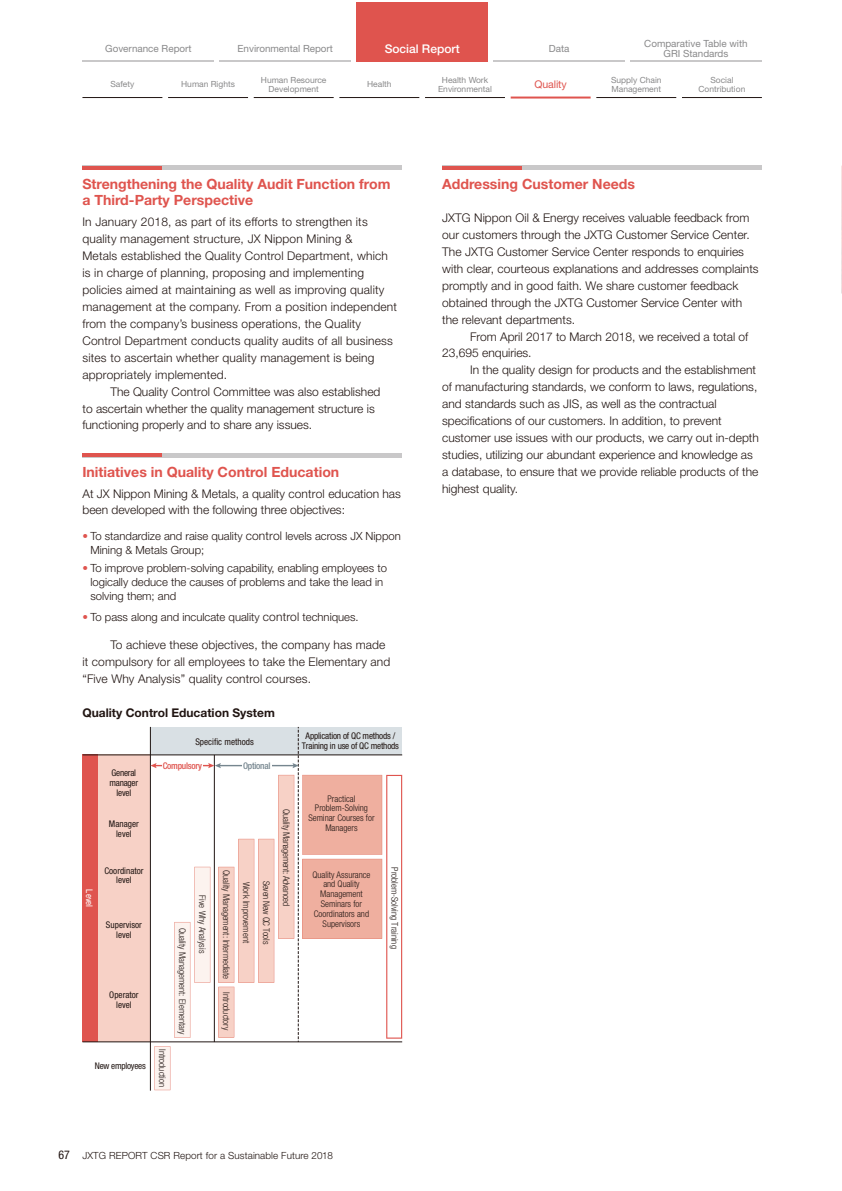
<style>
.page{position:relative;width:842px;height:1191px;background:#fff}
.page>*{position:absolute;margin:0;border:0;box-sizing:border-box;transform-origin:0 0}
.t1{font:700 14.1px/15.5px "Helvetica Neue LT Std";color:#df544e}
.t2{font:300 12px/16.9px "Helvetica Neue LT Std";letter-spacing:.005em;color:#211512}
.t3{font:700 12px "Helvetica Neue LT Std";color:#211512}
.t4{font:500 12px "Helvetica Neue LT Std";color:#fff}
.t5{font:300 11.3px/14.1px "Helvetica Neue LT Std";color:#211512}
.t6{font:10.6px "Helvetica Neue LT Std";letter-spacing:-.01em;color:#df544e}
.t7{font:9.9px/10.2px "Helvetica Neue LT Std";color:#89898a;text-align:center}
.t8{font:300 9.9px "Helvetica Neue LT Std";letter-spacing:.01em;color:#211512}
.t9{font:300 condensed 9.2px/9.9px "Helvetica Neue LT Std";color:#211613;text-align:center}
.t10{font:condensed 9.2px/9.9px "Helvetica Neue LT Std";letter-spacing:-.02em;color:#211613;text-align:center}
.t11{font:condensed 9.2px/9.9px "Helvetica Neue LT Std";color:#211613;text-align:center}
.t12{font:300 condensed 9.2px "Helvetica Neue LT Std";letter-spacing:-.025em;color:#211613}
.t13{font:500 condensed 9.2px "Helvetica Neue LT Std";letter-spacing:-.025em;color:#df544e}
.t14{font:500 condensed 9.2px "Helvetica Neue LT Std";letter-spacing:-.025em;color:#76868f}
.t15{font:condensed 9.2px "Helvetica Neue LT Std";color:#fff}
.t16{font:8.5px/8.7px "Helvetica Neue LT Std";color:#89898a;text-align:center}
.s1{color:#df544e}
.s2{font-size:12px}
.s3{font-weight:400;font-stretch:condensed;font-size:12px}
</style>
<div class="page">
<img style="left:841px;top:166px;width:1px;height:128px">
<div style="left:82px;top:453px;width:320px;height:5px;background:#c9c8c9"></div>
<hr style="left:82px;top:453px;width:80px;height:4px;background:#df544e">
<hr style="left:442px;top:166px;width:320px;height:4px;background:#c9c8c9">
<hr style="left:442px;top:166px;width:80px;height:4px;background:#df544e">
<hr style="left:82px;top:166px;width:320px;height:4px;background:#c9c8c9">
<hr style="left:82px;top:166px;width:80px;height:4px;background:#df544e">
<div style="left:82px;top:755px;width:16px;height:287px;background:#df544e"></div>
<div style="left:98px;top:755px;width:52px;height:287px;background:#f7d1c6"></div>
<hr style="left:82px;top:1042px;width:320px;height:1px;background:#211613">
<hr style="left:83px;top:755px;width:319px;height:1px;background:#211613">
<hr style="left:150px;top:727px;width:1px;height:364px;background:#211613">
<svg style="left:150px;top:727px;width:252px;height:363px"></svg>
<div style="left:242px;top:760px;width:29px;height:11px;background:#fff"></div>
<div style="left:356px;top:2px;width:132px;height:60px;background:#df544e"></div>
<hr style="left:82px;top:60px;width:132px;height:2px;background:#c9c8c9">
<hr style="left:219px;top:60px;width:132px;height:2px;background:#c9c8c9">
<hr style="left:493px;top:60px;width:132px;height:2px;background:#c9c8c9">
<hr style="left:630px;top:60px;width:132px;height:2px;background:#c9c8c9">
<hr style="left:82px;top:97px;width:80px;height:1px;background:#211512">
<hr style="left:168px;top:97px;width:80px;height:1px;background:#211512">
<hr style="left:254px;top:97px;width:80px;height:1px;background:#211512">
<hr style="left:339px;top:97px;width:80px;height:1px;background:#211512">
<hr style="left:425px;top:97px;width:80px;height:1px;background:#211512">
<hr style="left:511px;top:97px;width:80px;height:2px;background:#df544e">
<hr style="left:596px;top:97px;width:80px;height:1px;background:#211512">
<hr style="left:682px;top:97px;width:80px;height:1px;background:#211512">
<p class="t7" style="left:105px;top:44px;width:88px">Governance Report</p>
<p class="t7" style="left:238px;top:44px;width:97px">Environmental Report</p>
<p class="t4" style="left:385px;top:44px;width:77px">Social Report</p>
<p class="t7" style="left:549px;top:44px;width:22px">Data</p>
<p class="t7" style="left:644px;top:39px;width:105px">Comparative Table with<br>GRI Standards</p>
<p class="t16" style="left:110px;top:81px;width:25px">Safety</p>
<p class="t16" style="left:181px;top:81px;width:55px">Human Rights</p>
<p class="t16" style="left:261px;top:76px;width:67px">Human Resource<br>Development</p>
<p class="t16" style="left:367px;top:81px;width:26px">Health</p>
<p class="t16" style="left:438px;top:76px;width:55px">Health Work<br>Environmental</p>
<p class="t6" style="left:535px;top:80px;width:34px">Quality</p>
<p class="t16" style="left:611px;top:76px;width:52px;text-align:left">Supply Chain<br>Management</p>
<p class="t16" style="left:699px;top:76px;width:48px">Social<br>Contribution</p>
<p class="t1" style="left:82px;top:178px;width:310px">Strengthening the Quality Audit Function from a Third-Party Perspective</p>
<p class="t2" style="left:82px;top:215px;width:316px">In January 2018, as part of its efforts to strengthen its quality management structure, JX Nippon Mining &amp;<br>Metals established the Quality Control Department, which is in charge of planning, proposing and implementing policies aimed at maintaining as well as improving quality management at the company. From a position independent from the company’s business operations, the Quality Control Department conducts quality audits of all business sites to ascertain whether quality management is being appropriately implemented.</p>
<p class="t2" style="left:82px;top:384px;width:300px;text-indent:28px">The Quality Control Committee was also established to ascertain whether the quality management structure is functioning properly and to share any issues.</p>
<p class="t1" style="left:82px;top:465px;width:258px">Initiatives in Quality Control Education</p>
<p class="t2" style="left:82px;top:486px;width:320px">At JX Nippon Mining &amp; Metals, a quality control education has been developed with the following three objectives:</p>
<p class="t5" style="left:90px;top:530px;width:312px;text-indent:-8px"><span class="s1">•</span> To standardize and raise quality <span class="s2">control</span> levels across JX Nippon<br>Mining &amp; Metals Group;</p>
<p class="t5" style="left:90px;top:562px;width:298px;text-indent:-8px"><span class="s1">•</span> To improve problem-solving capability, enabling employees to logically deduce the causes of problems and take the lead in solving them; and</p>
<p class="t5" style="left:82px;top:611px;width:278px"><span class="s1">•</span> To pass along and inculcate quality <span class="s2">control</span> techniques.</p>
<p class="t2" style="left:82px;top:638px;width:309px;text-indent:28px">To achieve these objectives, the company has made it compulsory for all employees to take the Elementary and “Five Why Analysis” quality control courses.</p>
<p class="t3" style="left:82px;top:708px;width:194px">Quality Control Education System</p>
<p class="t10" style="left:110px;top:768px;width:30px">General manager level</p>
<p class="t11" style="left:109px;top:819px;width:31px">Manager level</p>
<p class="t15" style="left:93px;top:889px;width:19px;rotate:90deg">Level</p>
<p class="t11" style="left:104px;top:866px;width:41px">Coordinator level</p>
<p class="t11" style="left:106px;top:921px;width:37px">Supervisor level</p>
<p class="t11" style="left:109px;top:991px;width:31px">Operator level</p>
<p class="t10" style="left:95px;top:1062px;width:53px">New employees</p>
<p class="t11" style="left:195px;top:737px;width:60px">Specific methods</p>
<p class="t10" style="left:302px;top:732px;width:99px">Application of QC methods /<br>Training in use of QC methods</p>
<p class="t13" style="left:163px;top:762px;width:41px">Compulsory</p>
<p class="t14" style="left:243px;top:762px;width:29px">Optional</p>
<p class="t9" style="left:167px;top:1049px;width:40px;rotate:90deg">Introduction</p>
<p class="t9" style="left:187px;top:928px;width:109px;rotate:90deg">Quality Management: Elementary</p>
<p class="t9" style="left:206px;top:895px;width:59px;rotate:90deg">Five Why Analysis</p>
<p class="t9" style="left:255px;top:870px;width:110px;line-height:19.9px;text-align:left;text-indent:11px;rotate:90deg">Work Improvement<br>Quality Management: Intermediate</p>
<p class="t9" style="left:230px;top:992px;width:40px;rotate:90deg">Introductory</p>
<p class="t12" style="left:270px;top:881px;width:65px;rotate:90deg">Seven New QC Tools</p>
<p class="t12" style="left:290px;top:809px;width:98px;rotate:90deg">Quality Management: Advanced</p>
<p class="t9" style="left:308px;top:794px;width:68px">Practical<br>Problem-Solving<br>Seminar Courses for<br>Managers</p>
<p class="t9" style="left:312px;top:870px;width:60px">Quality Assurance and Quality<br>Management<br>Seminars for<br>Coordinators and<br>Supervisors</p>
<p class="t9" style="left:399px;top:867px;width:83px;rotate:90deg">Problem-Solving Training</p>
<p class="t8" style="left:58px;top:1152px;width:276px"><span class="s3">67</span> JXTG REPORT CSR Report for a Sustainable Future 2018</p>
<p class="t1" style="left:442px;top:178px;width:194px">Addressing Customer Needs</p>
<p class="t2" style="left:442px;top:210px;width:318px">JXTG Nippon Oil &amp; Energy receives valuable feedback from our customers through the JXTG Customer Service Center.<br>The JXTG Customer Service Center responds to enquiries with clear, courteous explanations and addresses complaints promptly and in good faith. We share customer feedback obtained through the JXTG Customer Service Center with the relevant departments.</p>
<p class="t2" style="left:442px;top:329px;width:308px;text-indent:28px">From April 2017 to March 2018, we received a total of<br>23,695 enquiries.</p>
<p class="t2" style="left:442px;top:363px;width:318px;text-indent:28px">In the quality design for products and the establishment of manufacturing standards, we conform to laws, regulations, and standards such as JIS, as well as the contractual specifications of our customers. In addition, to prevent customer use issues with our products, we carry out in-depth studies, utilizing our abundant experience and knowledge as a database, to ensure that we provide reliable products of the highest quality.</p>
</div>
